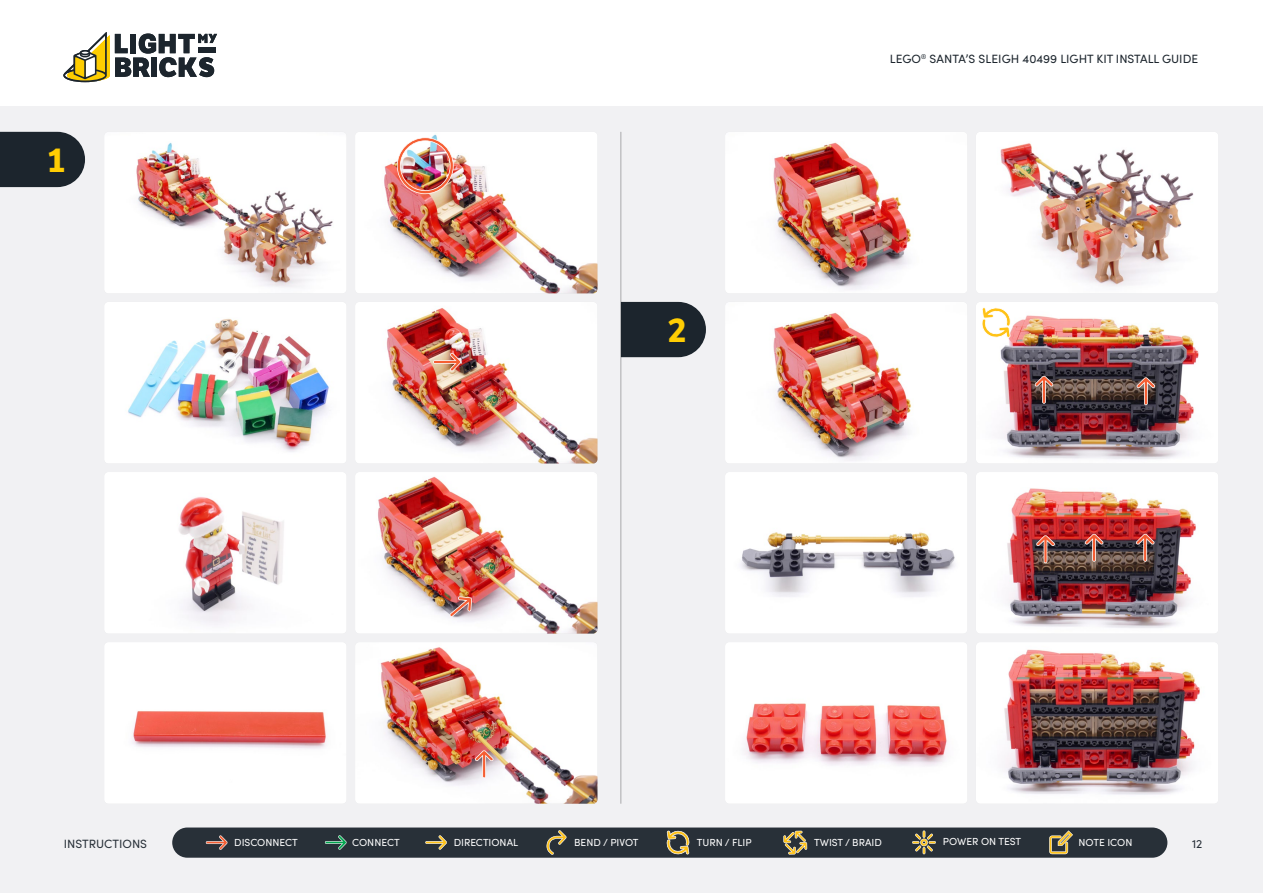
<style>
.page{position:relative;width:1263px;height:893px;background:#fff}
.page>*{position:absolute;margin:0;border:0;box-sizing:border-box;transform-origin:0 0}
.t1{font:700 33px "LFT Etica";color:#ffcd03}
.t2{font:12px "Sofia Pro";color:#1c252d}
.t3{font:12px "Sofia Pro";color:#283038}
.t4{font:10.2px "Sofia Pro";color:#fff}
</style>
<div class="page">
<div style="left:0;top:106px;width:1263px;height:787px;background:#f1f1f3"></div>
<hr style="left:621px;top:132px;width:1px;height:672px;background:#000">
<div style="left:172px;top:827px;width:995px;height:31px;background:#283038;border-radius:15px"></div>
<svg style="left:783px;top:831px;width:24px;height:23px"></svg>
<svg style="left:206px;top:835px;width:22px;height:15px"></svg>
<svg style="left:325px;top:835px;width:22px;height:15px"></svg>
<svg style="left:425px;top:835px;width:22px;height:15px"></svg>
<svg style="left:546px;top:830px;width:21px;height:25px"></svg>
<svg style="left:1049px;top:830px;width:24px;height:24px"></svg>
<svg style="left:912px;top:830px;width:24px;height:24px"></svg>
<svg style="left:666px;top:830px;width:24px;height:25px"></svg>
<svg style="left:63px;top:32px;width:154px;height:50px"></svg>
<svg style="left:0;top:132px;width:85px;height:55px;background:#2a333a"></svg>
<img style="left:355px;top:132px;width:242px;height:161px">
<img style="left:976px;top:132px;width:242px;height:161px">
<img style="left:105px;top:132px;width:241px;height:161px">
<img style="left:725px;top:132px;width:242px;height:161px">
<img style="left:355px;top:302px;width:242px;height:161px">
<img style="left:976px;top:302px;width:242px;height:161px">
<img style="left:355px;top:472px;width:242px;height:162px">
<img style="left:976px;top:472px;width:242px;height:161px">
<img style="left:355px;top:643px;width:242px;height:161px">
<img style="left:976px;top:643px;width:242px;height:160px">
<img style="left:105px;top:472px;width:241px;height:161px">
<img style="left:725px;top:472px;width:242px;height:161px">
<img style="left:105px;top:302px;width:241px;height:161px">
<img style="left:105px;top:643px;width:241px;height:160px">
<img style="left:725px;top:643px;width:242px;height:160px">
<svg style="left:980px;top:306px;width:32px;height:33px"></svg>
<img style="left:397px;top:137px;width:57px;height:57px">
<svg style="left:621px;top:302px;width:85px;height:55px;background:#2a333a"></svg>
<svg style="left:433px;top:353px;width:28px;height:18px"></svg>
<svg style="left:449px;top:596px;width:23px;height:21px"></svg>
<svg style="left:475px;top:750px;width:18px;height:28px"></svg>
<img style="left:725px;top:302px;width:242px;height:161px">
<svg style="left:1035px;top:376px;width:18px;height:28px"></svg>
<svg style="left:1137px;top:377px;width:18px;height:28px"></svg>
<svg style="left:1036px;top:535px;width:19px;height:28px"></svg>
<svg style="left:1085px;top:534px;width:18px;height:28px"></svg>
<svg style="left:1136px;top:534px;width:18px;height:28px"></svg>
<h1 class="t1" style="left:48px;top:140px;width:19px">1</h1>
<h1 class="t1" style="left:668px;top:310px;width:20px">2</h1>
<p class="t2" style="left:890px;top:50px;width:310px">LEGO<sup>®</sup> SANTA’S SLEIGH 40499 LIGHT KIT INSTALL GUIDE</p>
<p class="t3" style="left:64px;top:835px;width:85px">INSTRUCTIONS</p>
<p class="t4" style="left:234px;top:835px;width:65px">DISCONNECT</p>
<p class="t4" style="left:352px;top:835px;width:49px">CONNECT</p>
<p class="t4" style="left:454px;top:835px;width:66px">DIRECTIONAL</p>
<p class="t4" style="left:574px;top:835px;width:66px">BEND / PIVOT</p>
<p class="t4" style="left:697px;top:835px;width:56px">TURN / FLIP</p>
<p class="t4" style="left:814px;top:835px;width:69px">TWIST / BRAID</p>
<p class="t4" style="left:943px;top:834px;width:80px">POWER ON TEST</p>
<p class="t4" style="left:1078px;top:835px;width:55px">NOTE ICON</p>
<p class="t3" style="left:1192px;top:835px;width:12px">12</p>
</div>
